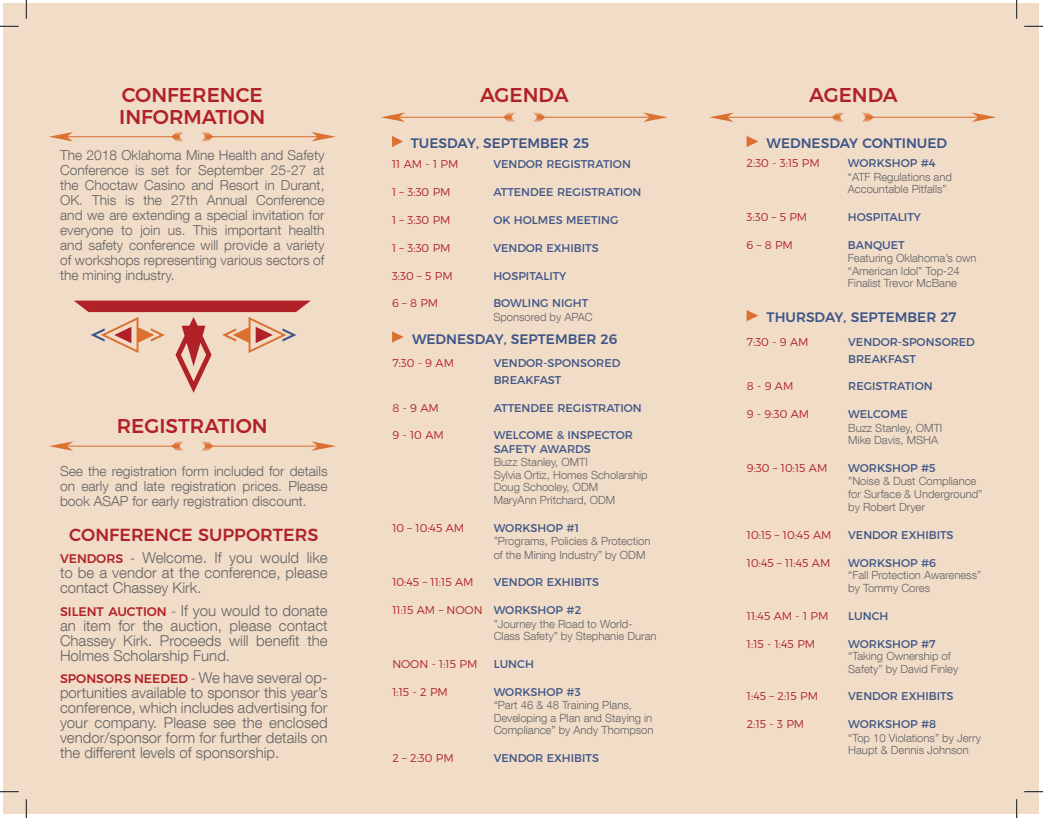
<style>
.page{position:relative;width:1043px;height:818px;background:#fff}
.page>*{position:absolute;margin:0;border:0;box-sizing:border-box;transform-origin:0 0}
.t1{font:500 20px "Montserrat";color:#b12228}
.t2{font:500 17.5px "Montserrat";color:#b12228}
.t3{font:300 15px/15px "Helvetica Neue LT Com";color:#636366;text-align:justify}
.t4{font:300 13.75px/15px "Helvetica Neue LT Com";color:#636366;text-align:justify}
.t5{font:500 13.75px "Montserrat";color:#3d5587}
.t6{font:300 11.25px/12.9px "Helvetica Neue LT Com";color:#636366}
.t7{font:300 11.25px "Montserrat";color:#b12228}
.t8{font:11.25px/16.5px "Montserrat";color:#3d5587}
.s1{font-family:"Montserrat";font-weight:500;font-size:12.5px;color:#b12228}
.s2{font-size:13.75px}
.s3{font-family:"Montserrat";font-weight:400;color:#3d5587}
.s4{font-family:"Montserrat";color:#b12228}
</style>
<div class="page">
<div style="left:4px;top:4px;width:1035px;height:810px;background:#f1dcc7"></div>
<svg style="left:49px;top:132px;width:134px;height:10px"></svg>
<svg style="left:201px;top:132px;width:135px;height:10px"></svg>
<svg style="left:49px;top:441px;width:134px;height:10px"></svg>
<svg style="left:201px;top:441px;width:135px;height:10px"></svg>
<svg style="left:74px;top:300px;width:237px;height:93px"></svg>
<svg style="left:381px;top:112px;width:134px;height:10px"></svg>
<svg style="left:533px;top:112px;width:134px;height:10px"></svg>
<svg style="left:392px;top:136px;width:11px;height:11px"></svg>
<svg style="left:392px;top:331px;width:12px;height:11px"></svg>
<svg style="left:709px;top:112px;width:134px;height:10px"></svg>
<svg style="left:862px;top:112px;width:134px;height:10px"></svg>
<svg style="left:746px;top:136px;width:12px;height:11px"></svg>
<svg style="left:746px;top:310px;width:12px;height:11px"></svg>
<svg style="left:0;top:25px;width:19px;height:2px"></svg>
<svg style="left:1024px;top:25px;width:18px;height:2px"></svg>
<svg style="left:0;top:790px;width:19px;height:2px"></svg>
<svg style="left:1024px;top:791px;width:18px;height:1px"></svg>
<svg style="left:25px;top:0;width:2px;height:19px"></svg>
<svg style="left:25px;top:799px;width:2px;height:19px"></svg>
<svg style="left:1015px;top:0;width:2px;height:19px"></svg>
<svg style="left:1016px;top:799px;width:1px;height:19px"></svg>
<p class="t1" style="left:122px;top:79px;width:143px">CONFERENCE</p>
<p class="t1" style="left:119px;top:101px;width:148px">INFORMATION</p>
<p class="t4" style="left:60px;top:147px;width:266px">The 2018 Oklahoma Mine Health and Safety Conference is set for September 25-27 at the Choctaw Casino and Resort in Durant, OK. This is the 27th Annual Conference and we are extending a special invitation for everyone to join us. This important health and safety conference will provide a variety of workshops representing various sectors of the mining industry.</p>
<p class="t1" style="left:117px;top:409px;width:152px">REGISTRATION</p>
<p class="t4" style="left:60px;top:463px;width:269px">See the registration form included for details on early and late registration prices. Please book ASAP for early registration discount.</p>
<p class="t2" style="left:69px;top:520px;width:250px">CONFERENCE SUPPORTERS</p>
<p class="t3" style="left:60px;top:550px;width:269px"><span class="s1">VENDORS</span> <span class="s2">-</span> Welcome. If you would like to be a vendor at the conference, please contact Chassey Kirk.</p>
<p class="t3" style="left:60px;top:602px;width:269px"><span class="s1">SILENT AUCTION</span> <span class="s2">-</span> If you would to donate an item for the auction, please contact Chassey Kirk. Proceeds will benefit the Holmes Scholarship Fund.</p>
<p class="t3" style="left:60px;top:670px;width:269px"><span class="s1">SPONSORS NEEDED</span> <span class="s2">-</span> We have several op&shy;portunities available to sponsor this year’s conference, which includes advertising for your company. Please see the enclosed vendor/sponsor form for further details on the different levels of sponsorship.</p>
<p class="t1" style="left:480px;top:79px;width:90px">AGENDA</p>
<p class="t5" style="left:411px;top:132px;width:180px">TUESDAY, SEPTEMBER 25</p>
<p class="t7" style="left:392px;top:156px;width:68px">11 AM - 1 PM</p>
<p class="t8" style="left:493px;top:155px;width:139px">VENDOR REGISTRATION</p>
<p class="t7" style="left:392px;top:183px;width:60px">1 – 3:30 PM</p>
<p class="t8" style="left:493px;top:183px;width:150px">ATTENDEE REGISTRATION</p>
<p class="t7" style="left:392px;top:211px;width:60px">1 – 3:30 PM</p>
<p class="t8" style="left:493px;top:211px;width:127px">OK HOLMES MEETING</p>
<p class="t7" style="left:392px;top:239px;width:60px">1 – 3:30 PM</p>
<p class="t8" style="left:493px;top:238px;width:107px">VENDOR EXHIBITS</p>
<p class="t7" style="left:392px;top:267px;width:62px">3:30 – 5 PM</p>
<p class="t8" style="left:493px;top:266px;width:75px">HOSPITALITY</p>
<p class="t7" style="left:392px;top:294px;width:48px">6 – 8 PM</p>
<p class="t6" style="left:493px;top:296px;width:101px;line-height:13.5px"><span class="s3">BOWLING NIGHT<br></span>Sponsored by APAC</p>
<p class="t5" style="left:412px;top:327px;width:207px">WEDNESDAY, SEPTEMBER 26</p>
<p class="t7" style="left:392px;top:354px;width:63px">7:30 - 9 AM</p>
<p class="t8" style="left:493px;top:354px;width:128px">VENDOR-SPONSORED<br>BREAKFAST</p>
<p class="t7" style="left:392px;top:399px;width:48px">8 - 9 AM</p>
<p class="t8" style="left:493px;top:398px;width:150px">ATTENDEE REGISTRATION</p>
<p class="t7" style="left:392px;top:426px;width:53px">9 - 10 AM</p>
<p class="t6" style="left:493px;top:428px;width:155px"><span class="s3">WELCOME &amp; INSPECTOR<br>SAFETY AWARDS<br></span>Buzz Stanley, OMTI<br>Sylvia Ortiz, Homes Scholarship<br>Doug Schooley, ODM<br>MaryAnn Pritchard, ODM</p>
<p class="t7" style="left:392px;top:519px;width:73px">10 – 10:45 AM</p>
<p class="t6" style="left:493px;top:520px;width:158px;line-height:13.5px"><span class="s3">WORKSHOP #1<br></span>”Programs, Policies &amp; Protection of the Mining Industry” by ODM</p>
<p class="t7" style="left:392px;top:573px;width:83px">10:45 – 11:15 AM</p>
<p class="t8" style="left:493px;top:573px;width:107px">VENDOR EXHIBITS</p>
<p class="t6" style="left:493px;top:603px;width:164px;text-indent:-101px"><span class="s4">11:15 AM – NOON</span> <span class="s3">WORKSHOP #2<br></span>”Journey the Road to World-<br>Class Safety” by Stephanie Duran</p>
<p class="t7" style="left:392px;top:655px;width:87px">NOON - 1:15 PM</p>
<p class="t8" style="left:493px;top:654px;width:42px">LUNCH</p>
<p class="t7" style="left:392px;top:683px;width:57px">1:15 - 2 PM</p>
<p class="t6" style="left:493px;top:685px;width:161px"><span class="s3">WORKSHOP #3<br></span>“Part 46 &amp; 48 Training Plans,<br>Developing a Plan and Staying in<br>Compliance” by Andy Thompson</p>
<p class="t7" style="left:392px;top:749px;width:63px">2 – 2:30 PM</p>
<p class="t8" style="left:493px;top:748px;width:107px">VENDOR EXHIBITS</p>
<p class="t1" style="left:809px;top:79px;width:90px">AGENDA</p>
<p class="t5" style="left:766px;top:132px;width:182px">WEDNESDAY CONTINUED</p>
<p class="t7" style="left:746px;top:154px;width:75px">2:30 - 3:15 PM</p>
<p class="t6" style="left:848px;top:156px;width:106px"><span class="s3">WORKSHOP #4 </span>“ATF Regulations and<br>Accountable Pitfalls”</p>
<p class="t7" style="left:746px;top:208px;width:62px">3:30 – 5 PM</p>
<p class="t8" style="left:848px;top:208px;width:75px">HOSPITALITY</p>
<p class="t7" style="left:746px;top:236px;width:48px">6 – 8 PM</p>
<p class="t6" style="left:848px;top:238px;width:130px"><span class="s3">BANQUET<br></span>Featuring Oklahoma’s own “American Idol” Top-24<br>Finalist Trevor McBane</p>
<p class="t5" style="left:766px;top:306px;width:191px">THURSDAY, SEPTEMBER 27</p>
<p class="t7" style="left:747px;top:333px;width:63px">7:30 - 9 AM</p>
<p class="t8" style="left:848px;top:333px;width:128px">VENDOR-SPONSORED<br>BREAKFAST</p>
<p class="t7" style="left:747px;top:377px;width:48px">8 - 9 AM</p>
<p class="t8" style="left:848px;top:377px;width:86px">REGISTRATION</p>
<p class="t7" style="left:747px;top:405px;width:64px">9 - 9:30 AM</p>
<p class="t6" style="left:848px;top:407px;width:96px"><span class="s3">WELCOME<br></span>Buzz Stanley, OMTI<br>Mike Davis, MSHA</p>
<p class="t7" style="left:747px;top:459px;width:82px">9:30 – 10:15 AM</p>
<p class="t6" style="left:848px;top:461px;width:136px"><span class="s3">WORKSHOP #5<br></span>”Noise &amp; Dust Compliance for Surface &amp; Underground” by Robert Dryer</p>
<p class="t7" style="left:747px;top:526px;width:86px">10:15 – 10:45 AM</p>
<p class="t8" style="left:848px;top:526px;width:107px">VENDOR EXHIBITS</p>
<p class="t7" style="left:747px;top:554px;width:85px">10:45 – 11:45 AM</p>
<p class="t6" style="left:848px;top:556px;width:134px;line-height:12.5px"><span class="s3">WORKSHOP #6<br></span>“Fall Protection Awareness” by Tommy Cores</p>
<p class="t7" style="left:747px;top:607px;width:83px">11:45 AM - 1 PM</p>
<p class="t8" style="left:848px;top:606px;width:42px">LUNCH</p>
<p class="t7" style="left:747px;top:634px;width:70px">1:15 - 1:45 PM</p>
<p class="t6" style="left:848px;top:637px;width:112px;line-height:12.5px"><span class="s3">WORKSHOP #7 </span>“Taking Ownership of<br>Safety” by David Finley</p>
<p class="t7" style="left:747px;top:687px;width:73px">1:45 – 2:15 PM</p>
<p class="t8" style="left:848px;top:687px;width:107px">VENDOR EXHIBITS</p>
<p class="t7" style="left:747px;top:715px;width:59px">2:15 - 3 PM</p>
<p class="t6" style="left:848px;top:717px;width:134px"><span class="s3">WORKSHOP #8<br></span>“Top 10 Violations” by Jerry<br>Haupt &amp; Dennis Johnson</p>
</div>
